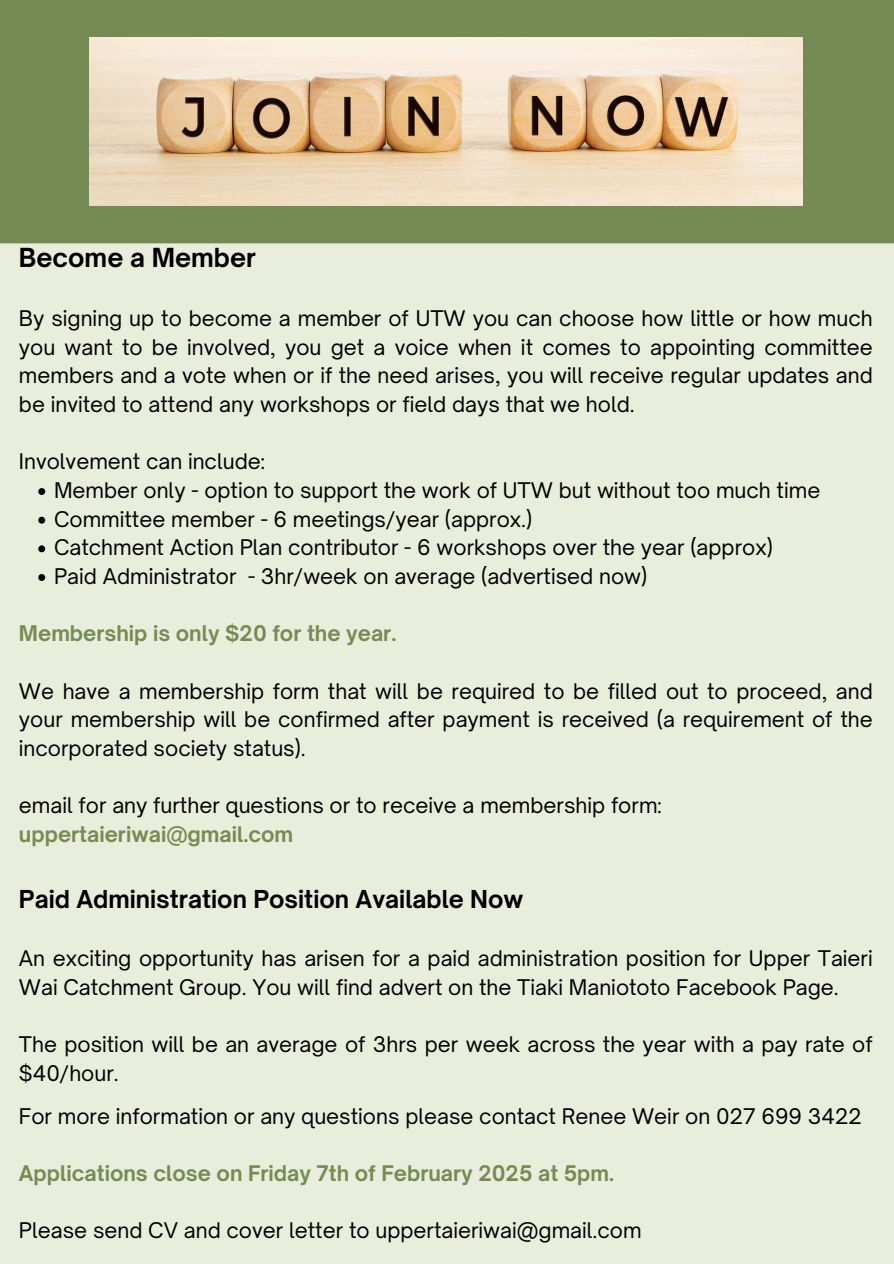
<style>
.page{position:relative;width:894px;height:1264px;background:#fff}
.page>*{position:absolute;margin:0;border:0;box-sizing:border-box;transform-origin:0 0}
.t1{font:700 25.2px "Open Sauce One";color:#000}
.t2{font:700 23.7px "Open Sauce One";color:#000}
.t3{font:20.7px/28.7px "Open Sauce One";color:#000;text-align:justify}
.t4{font:700 20.7px "Open Sauce One";color:#768b54}
</style>
<div class="page">
<div style="left:0;top:0;width:893px;height:1263px;background:#e9eddb"></div>
<div style="left:0;top:0;width:893px;height:243px;background:#768b54"></div>
<img style="left:89px;top:37px;width:712px;height:169px">
<svg style="left:38px;top:488px;width:7px;height:7px"></svg>
<svg style="left:38px;top:516px;width:7px;height:7px"></svg>
<svg style="left:38px;top:545px;width:7px;height:7px"></svg>
<svg style="left:38px;top:574px;width:7px;height:7px"></svg>
<p class="t1" style="left:19px;top:242px;width:238px">Become a Member</p>
<h1 class="t3" style="left:19px;top:304px;width:855px">By signing up to become a member of UTW you can choose how little or how much you want to be involved, you get a voice when it comes to appointing committee members and a vote when or if the need arises, you will receive regular updates and be invited to attend any workshops or field days that we hold.</h1>
<p class="t3" style="left:19px;top:447px;width:247px">Involvement can include:</p>
<p class="t3" style="left:54px;top:476px;width:767px">Member only - option to support the work of UTW but without too much time</p>
<p class="t3" style="left:54px;top:504px;width:479px">Committee member - 6 meetings/year (approx.)</p>
<p class="t3" style="left:54px;top:533px;width:720px">Catchment Action Plan contributor - 6 workshops over the year (approx)</p>
<p class="t3" style="left:54px;top:562px;width:594px">Paid Administrator - 3hr/week on average (advertised now)</p>
<p class="t4" style="left:19px;top:620px;width:379px">Membership is only $20 for the year.</p>
<h2 class="t3" style="left:19px;top:676px;width:855px">We have a membership form that will be required to be filled out to proceed, and your membership will be confirmed after payment is received (a requirement of the incorporated society status).</h2>
<p class="t3" style="left:19px;top:791px;width:644px">email for any further questions or to receive a membership form:</p>
<p class="t4" style="left:19px;top:821px;width:276px">uppertaieriwai@gmail.com</p>
<p class="t2" style="left:19px;top:884px;width:506px">Paid Administration Position Available Now</p>
<h1 class="t3" style="left:19px;top:944px;width:855px">An exciting opportunity has arisen for a paid administration position for Upper Taieri<br>Wai Catchment Group. You will find advert on the Tiaki Maniototo Facebook Page.</h1>
<p class="t3" style="left:19px;top:1029px;width:855px">The position will be an average of 3hrs per week across the year with a pay rate of $40/hour.</p>
<p class="t3" style="left:19px;top:1101px;width:844px">For more information or any questions please contact Renee Weir on 027 699 3422</p>
<p class="t4" style="left:19px;top:1160px;width:596px">Applications close on Friday 7th of February 2025 at 5pm.</p>
<h2 class="t3" style="left:19px;top:1215px;width:624px">Please send CV and cover letter to uppertaieriwai@gmail.com</h2>
</div>
